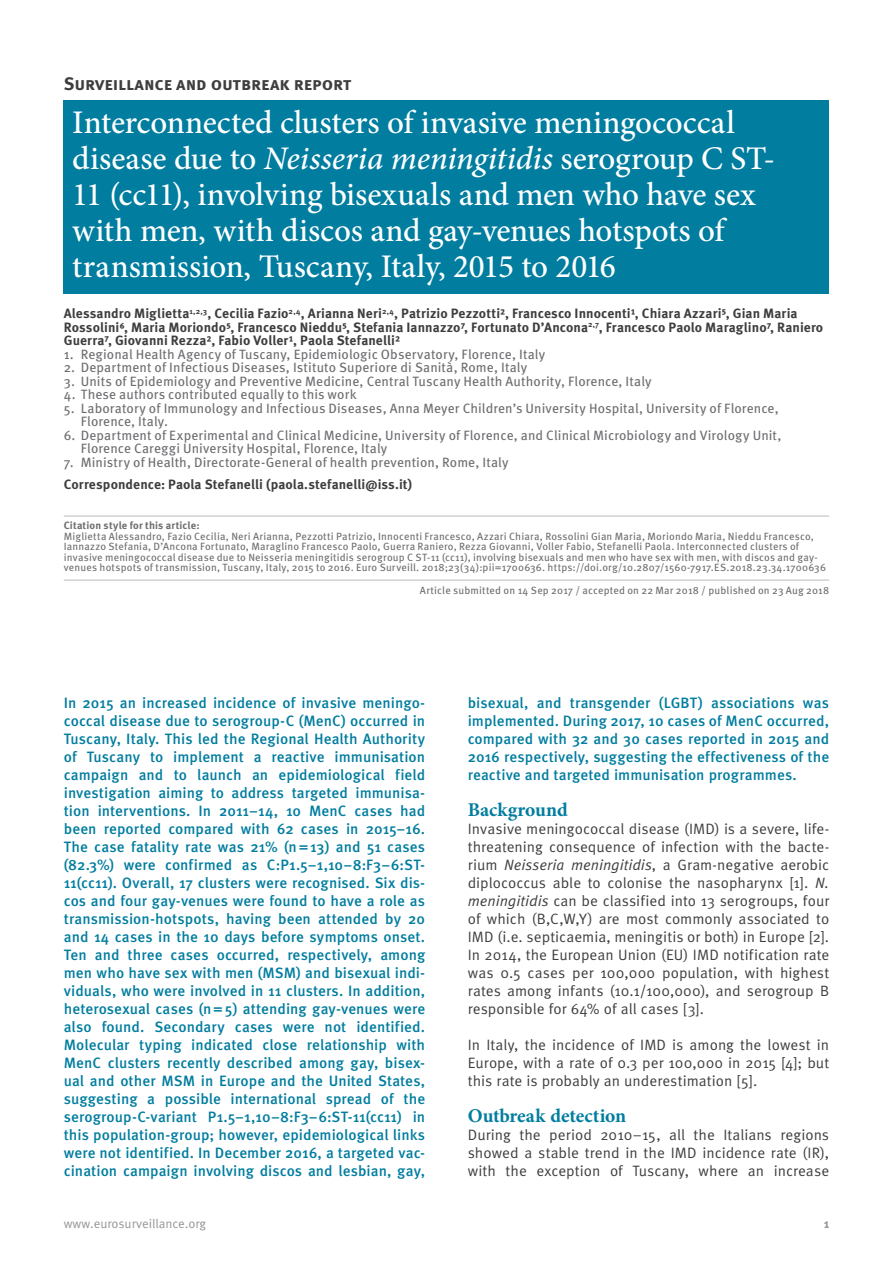
<style>
.page{position:relative;width:893px;height:1263px;background:#fff}
.page>*{position:absolute;margin:0;border:0;box-sizing:border-box;transform-origin:0 0}
.t1{font:500 33px/36px "Minion Pro";letter-spacing:-.005em;color:#fff}
.t2{font:700 19.5px "Minion Pro";letter-spacing:-.005em;color:#007d9f}
.t3{font:700 18px "Meta Pro";color:#3e3e3f}
.t4{font:500 15px/18px "Meta Pro";color:#007d9f;text-align:justify}
.t5{font:15px/18px "Meta Pro";letter-spacing:.005em;color:#3e3e3f;text-align:justify}
.t6{font:13.5px/13.5px "Meta Pro";letter-spacing:.01em;color:#6c6d70}
.t7{font:700 13.5px/13.5px "Meta Pro";letter-spacing:.005em;color:#3e3e3f}
.t8{font:12.75px "Meta Pro";color:#939598}
.t9{font:700 12.75px "Meta Pro";color:#939598}
.t10{font:10.5px/10.5px "Meta Pro";letter-spacing:.015em;color:#6c6d70}
.t11{font:700 10.5px "Meta Pro";letter-spacing:.015em;color:#6c6d70}
.s1{font-style:italic}
</style>
<div class="page">
<hr style="left:64px;top:516px;width:765px;height:1px;background:#bcbdc0">
<hr style="left:64px;top:580px;width:765px;height:1px;background:#bcbdc0">
<div style="left:64px;top:100px;width:765px;height:194px;background:#007d9f"></div>
<p class="t3" style="left:64px;top:72px;width:289px">Surveillance and outbreak report</p>
<p class="t1" style="left:72px;top:104px;width:704px">Interconnected clusters of invasive meningococcal disease due to <span class="s1">Neisseria meningitidis</span> serogroup C ST-11 (cc11), involving bisexuals and men who have sex with men, with discos and gay-venues hotspots of transmission, Tuscany, Italy, 2015 to 2016</p>
<p class="t7" style="left:64px;top:307px;width:761px">Alessandro Miglietta<sup>1,2,3</sup>, Cecilia Fazio<sup>2,4</sup>, Arianna Neri<sup>2,4</sup>, Patrizio Pezzotti², Francesco Innocenti¹, Chiara Azzari⁵, Gian Maria<br>Rossolini⁶, Maria Moriondo⁵, Francesco Nieddu⁵, Stefania Iannazzo⁷, Fortunato D’Ancona<sup>2,7</sup>, Francesco Paolo Maraglino⁷, Raniero<br>Guerra⁷, Giovanni Rezza², Fabio Voller¹, Paola Stefanelli²</p>
<p class="t6" style="left:64px;top:348px;width:483px">1. Regional Health Agency of Tuscany, Epidemiologic Observatory, Florence, Italy</p>
<p class="t6" style="left:64px;top:361px;width:465px">2. Department of Infectious Diseases, Istituto Superiore di Sanità, Rome, Italy</p>
<p class="t6" style="left:64px;top:375px;width:589px">3. Units of Epidemiology and Preventive Medicine, Central Tuscany Health Authority, Florence, Italy</p>
<p class="t6" style="left:64px;top:388px;width:294px">4. These authors contributed equally to this work</p>
<p class="t6" style="left:81px;top:402px;width:699px;text-indent:-17px">5. Laboratory of Immunology and Infectious Diseases, Anna Meyer Children’s University Hospital, University of Florence,<br>Florence, Italy.</p>
<p class="t6" style="left:81px;top:429px;width:702px;text-indent:-17px">6. Department of Experimental and Clinical Medicine, University of Florence, and Clinical Microbiology and Virology Unit,<br>Florence Careggi University Hospital, Florence, Italy</p>
<p class="t6" style="left:64px;top:456px;width:446px">7. Ministry of Health, Directorate-General of health prevention, Rome, Italy</p>
<p class="t7" style="left:64px;top:478px;width:350px">Correspondence: Paola Stefanelli (paola.stefanelli@iss.it)</p>
<p class="t11" style="left:64px;top:519px;width:137px">Citation style for this article:</p>
<p class="t10" style="left:64px;top:531px;width:764px">Miglietta Alessandro, Fazio Cecilia, Neri Arianna, Pezzotti Patrizio, Innocenti Francesco, Azzari Chiara, Rossolini Gian Maria, Moriondo Maria, Nieddu Francesco, Iannazzo Stefania, D’Ancona Fortunato, Maraglino Francesco Paolo, Guerra Raniero, Rezza Giovanni, Voller Fabio, Stefanelli Paola. Interconnected clusters of invasive meningococcal disease due to Neisseria meningitidis serogroup C ST-11 (cc11), involving bisexuals and men who have sex with men, with discos and gay&shy;venues hotspots of transmission, Tuscany, Italy, 2015 to 2016. Euro Surveill. 2018;23(34):pii=1700636. https://doi.org/10.2807/1560-7917.ES.2018.23.34.1700636</p>
<p class="t10" style="left:420px;top:586px;width:411px">Article submitted on 14 Sep 2017 / accepted on 22 Mar 2018 / published on 23 Aug 2018</p>
<p class="t4" style="left:64px;top:694px;width:363px">In 2015 an increased incidence of invasive meningo&shy;coccal disease due to serogroup-C (MenC) occurred in Tuscany, Italy. This led the Regional Health Authority of Tuscany to implement a reactive immunisation campaign and to launch an epidemiological field investigation aiming to address targeted immunisa&shy;tion interventions. In 2011–14, 10 MenC cases had been reported compared with 62 cases in 2015–16.<br>The case fatality rate was 21% (n=13) and 51 cases (82.3%) were confirmed as C:P1.5–1,10–8:F3–6:ST-11(cc11). Overall, 17 clusters were recognised. Six dis&shy;cos and four gay-venues were found to have a role as transmission-hotspots, having been attended by 20 and 14 cases in the 10 days before symptoms onset.<br>Ten and three cases occurred, respectively, among men who have sex with men (MSM) and bisexual indi&shy;viduals, who were involved in 11 clusters. In addition, heterosexual cases (n=5) attending gay-venues were also found. Secondary cases were not identified.<br>Molecular typing indicated close relationship with MenC clusters recently described among gay, bisex&shy;ual and other MSM in Europe and the United States, suggesting a possible international spread of the serogroup-C-variant P1.5–1,10–8:F3–6:ST-11(cc11) in this population-group; however, epidemiological links were not identified. In December 2016, a targeted vac&shy;cination campaign involving discos and lesbian, gay,</p>
<p class="t4" style="left:468px;top:694px;width:363px">bisexual, and transgender (LGBT) associations was implemented. During 2017, 10 cases of MenC occurred, compared with 32 and 30 cases reported in 2015 and 2016 respectively, suggesting the effectiveness of the reactive and targeted immunisation programmes.</p>
<h2 class="t2" style="left:468px;top:796px;width:101px">Background</h2>
<p class="t5" style="left:468px;top:820px;width:363px">Invasive meningococcal disease (IMD) is a severe, life&shy;threatening consequence of infection with the bacte&shy;rium <span class="s1">Neisseria meningitidis</span>, a Gram-negative aerobic diplococcus able to colonise the nasopharynx [1]. <span class="s1">N. meningitidis</span> can be classified into 13 serogroups, four of which (B,C,W,Y) are most commonly associated to IMD (i.e. septicaemia, meningitis or both) in Europe [2].<br>In 2014, the European Union (EU) IMD notification rate was 0.5 cases per 100,000 population, with highest rates among infants (10.1/100,000), and serogroup B responsible for 64% of all cases [3].</p>
<p class="t5" style="left:468px;top:1036px;width:363px">In Italy, the incidence of IMD is among the lowest in Europe, with a rate of 0.3 per 100,000 in 2015 [4]; but this rate is probably an underestimation [5].</p>
<h2 class="t2" style="left:468px;top:1102px;width:160px">Outbreak detection</h2>
<p class="t5" style="left:468px;top:1126px;width:363px">During the period 2010–15, all the Italians regions showed a stable trend in the IMD incidence rate (IR), with the exception of Tuscany, where an increase</p>
<p class="t8" style="left:64px;top:1215px;width:144px">www.eurosurveillance.org</p>
<p class="t9" style="left:824px;top:1215px;width:7px">1</p>
</div>
